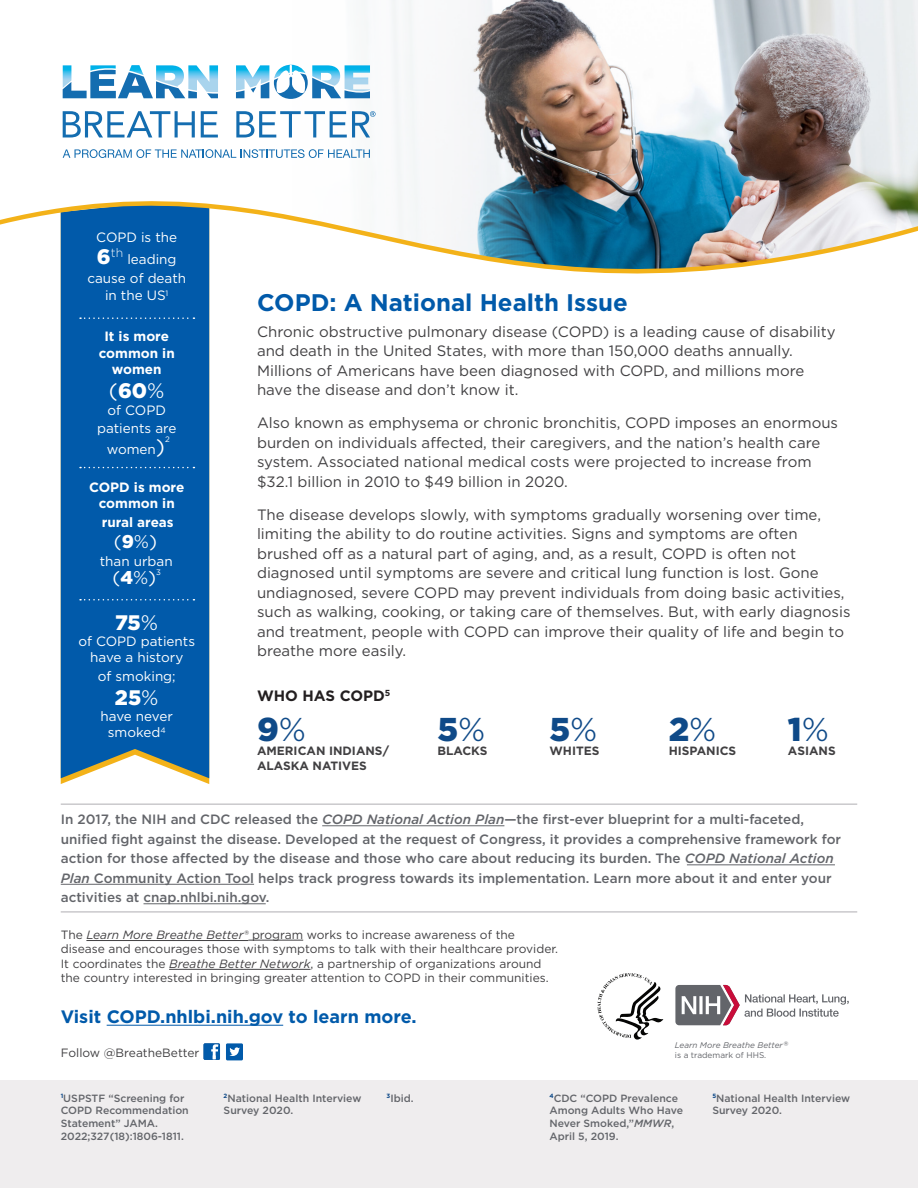
<style>
.page{position:relative;width:918px;height:1188px;background:#fff}
.page>*{position:absolute;margin:0;border:0;box-sizing:border-box;transform-origin:0 0}
.t1{font:900 33px "Gotham";color:#0f4a88}
.t2{font:700 24px "Gotham";color:#015aaa}
.t3{font:900 21px "Gotham";color:#fff}
.t4{font:18.45px "Gotham";color:#fff}
.t5{font:700 18px "Gotham";color:#015aaa}
.t6{font:15px/19.5px "Gotham";color:#414042}
.t7{font:700 15px "Gotham";color:#231f20}
.t8{font:500 13.5px/19.5px "Gotham";color:#63656a}
.t9{font:13.5px/16.2px "Gotham";color:#fff;text-align:center}
.t10{font:700 13.5px/16.2px "Gotham";color:#fff;text-align:center}
.t11{font:300 12.3px "Gotham";color:#fff}
.t12{font:12px/14.4px "Gotham";color:#414042}
.t13{font:700 12px/14.4px "Gotham";color:#414042}
.t14{font:500 10.5px/12.6px "Gotham";color:#63656a}
.t15{font:7.8px "Gotham";color:#fff}
.s1{font-weight:900;font-size:21px}
.s2{font-weight:400}
.s3{font-weight:300}
.s4{font-size:21px}
.s5{font-weight:900}
.s6{font-style:italic}
</style>
<div class="page">
<div style="left:61px;top:370px;width:148px;height:408px;background:#015aaa"></div>
<svg style="left:80px;top:467px;width:114px;height:1px"></svg>
<svg style="left:80px;top:599px;width:114px;height:2px"></svg>
<img style="left:0;top:0;width:918px;height:370px">
<svg style="left:63px;top:149px;width:307px;height:9px"></svg>
<svg style="left:63px;top:111px;width:132px;height:26px"></svg>
<svg style="left:201px;top:111px;width:17px;height:26px"></svg>
<svg style="left:63px;top:65px;width:307px;height:34px"></svg>
<svg style="left:236px;top:111px;width:140px;height:26px"></svg>
<hr style="left:61px;top:804px;width:796px;height:1px;background:#afaeb2">
<hr style="left:322px;top:825px;width:182px;height:1px;background:#63656a">
<hr style="left:687px;top:865px;width:148px;height:1px;background:#63656a">
<hr style="left:61px;top:884px;width:193px;height:1px;background:#63656a">
<hr style="left:144px;top:903px;width:122px;height:1px;background:#63656a">
<hr style="left:61px;top:912px;width:796px;height:1px;background:#afaeb2">
<hr style="left:86px;top:940px;width:162px;height:1px;background:#414042">
<hr style="left:248px;top:940px;width:55px;height:1px;background:#414042">
<hr style="left:169px;top:969px;width:142px;height:1px;background:#414042">
<hr style="left:107px;top:1025px;width:176px;height:1px;background:#015aaa">
<div style="left:204px;top:1043px;width:16px;height:17px;background:#015aaa"></div>
<svg style="left:211px;top:1044px;width:7px;height:15px"></svg>
<div style="left:226px;top:1043px;width:17px;height:17px;background:#015aaa"></div>
<svg style="left:229px;top:1047px;width:11px;height:9px"></svg>
<svg style="left:598px;top:973px;width:65px;height:67px"></svg>
<svg style="left:675px;top:985px;width:174px;height:40px"></svg>
<div style="left:0;top:1080px;width:918px;height:108px;background:#efedee"></div>
<p class="t9" style="left:96px;top:229px;width:82px">COPD is the</p>
<p class="t11" style="left:97px;top:245px;width:28px"><span class="s1">6</span>th</p>
<p class="t9" style="left:87px;top:250px;width:100px;line-height:18.6px;text-align:left;text-indent:40px">leading cause of death</p>
<p class="t9" style="left:105px;top:287px;width:65px">in the US<sup>1</sup></p>
<p class="t10" style="left:99px;top:328px;width:78px">It is more common in women</p>
<p class="t3" style="left:109px;top:376px;width:57px"><span class="s2">(</span>60<span class="s3">%</span></p>
<p class="t9" style="left:97px;top:401px;width:81px;line-height:17.9px">of COPD patients are</p>
<p class="t9" style="left:107px;top:441px;width:60px">women<span class="s4">)</span></p>
<p class="t15" style="left:165px;top:434px;width:6px">2</p>
<p class="t10" style="left:89px;top:479px;width:97px">COPD is more common in</p>
<p class="t10" style="left:102px;top:514px;width:73px">rural areas</p>
<p class="t4" style="left:114px;top:530px;width:45px">(<span class="s5">9</span><span class="s3">%</span>)</p>
<p class="t9" style="left:100px;top:552px;width:74px">than urban</p>
<p class="t4" style="left:112px;top:566px;width:45px">(<span class="s5">4</span><span class="s3">%</span>)</p>
<p class="t15" style="left:156px;top:568px;width:6px">3</p>
<p class="t3" style="left:115px;top:608px;width:44px">75<span class="s3">%</span></p>
<p class="t9" style="left:78px;top:633px;width:118px">of COPD patients have a history</p>
<p class="t9" style="left:98px;top:668px;width:79px">of smoking;</p>
<p class="t3" style="left:115px;top:683px;width:45px">25<span class="s3">%</span></p>
<p class="t9" style="left:101px;top:708px;width:74px">have never smoked<sup>4</sup></p>
<h1 class="t2" style="left:257px;top:286px;width:372px">COPD: A National Health Issue</h1>
<p class="t6" style="left:257px;top:321px;width:580px">Chronic obstructive pulmonary disease (COPD) is a leading cause of disability and death in the United States, with more than 150,000 deaths annually.<br>Millions of Americans have been diagnosed with COPD, and millions more have the disease and don’t know it.</p>
<p class="t6" style="left:257px;top:413px;width:583px">Also known as emphysema or chronic bronchitis, COPD imposes an enormous burden on individuals affected, their caregivers, and the nation’s health care system. Associated national medical costs were projected to increase from $32.1 billion in 2010 to $49 billion in 2020.</p>
<p class="t6" style="left:257px;top:504px;width:595px">The disease develops slowly, with symptoms gradually worsening over time, limiting the ability to do routine activities. Signs and symptoms are often brushed off as a natural part of aging, and, as a result, COPD is often not diagnosed until symptoms are severe and critical lung function is lost. Gone undiagnosed, severe COPD may prevent individuals from doing basic activities, such as walking, cooking, or taking care of themselves. But, with early diagnosis and treatment, people with COPD can improve their quality of life and begin to breathe more easily.</p>
<h2 class="t7" style="left:257px;top:686px;width:135px">WHO HAS COPD<sup>5</sup></h2>
<p class="t1" style="left:257px;top:706px;width:51px">9<span class="s3">%</span></p>
<p class="t13" style="left:257px;top:744px;width:133px">AMERICAN INDIANS/<br>ALASKA NATIVES</p>
<p class="t1" style="left:437px;top:706px;width:49px">5<span class="s3">%</span></p>
<p class="t13" style="left:437px;top:744px;width:52px">BLACKS</p>
<p class="t1" style="left:549px;top:706px;width:49px">5<span class="s3">%</span></p>
<p class="t13" style="left:549px;top:744px;width:52px">WHITES</p>
<p class="t1" style="left:669px;top:706px;width:49px">2<span class="s3">%</span></p>
<p class="t13" style="left:669px;top:744px;width:69px">HISPANICS</p>
<p class="t1" style="left:788px;top:706px;width:43px">1<span class="s3">%</span></p>
<p class="t13" style="left:788px;top:744px;width:49px">ASIANS</p>
<p class="t8" style="left:61px;top:810px;width:782px">In 2017, the NIH and CDC released the <span class="s6">COPD National Action Plan</span>—the first-ever blueprint for a multi-faceted, unified fight against the disease. Developed at the request of Congress, it provides a comprehensive framework for action for those affected by the disease and those who care about reducing its burden. The <span class="s6">COPD National Action Plan</span> Community Action Tool helps track progress towards its implementation. Learn more about it and enter your activities at cnap.nhlbi.nih.gov.</p>
<p class="t12" style="left:61px;top:927px;width:499px">The <span class="s6">Learn More Breathe Better®</span> program works to increase awareness of the disease and encourages those with symptoms to talk with their healthcare provider.<br>It coordinates the <span class="s6">Breathe Better Network</span>, a partnership of organizations around the country interested in bringing greater attention to COPD in their communities.</p>
<p class="t5" style="left:61px;top:1005px;width:357px">Visit COPD.nhlbi.nih.gov to learn more.</p>
<p class="t12" style="left:61px;top:1045px;width:140px">Follow @BreatheBetter</p>
<p class="t14" style="left:61px;top:1092px;width:130px"><sup>1</sup>USPSTF “Screening for<br>COPD Recommendation<br>Statement” JAMA.<br>2022;327(18):1806-1811.</p>
<p class="t14" style="left:224px;top:1092px;width:139px"><sup>2</sup>National Health Interview<br>Survey 2020.</p>
<p class="t14" style="left:387px;top:1092px;width:29px"><sup>3</sup>Ibid.</p>
<p class="t14" style="left:549px;top:1092px;width:135px"><sup>4</sup>CDC “COPD Prevalence<br>Among Adults Who Have<br>Never Smoked,”<span class="s6">MMWR</span>,<br>April 5, 2019.</p>
<h2 class="t14" style="left:712px;top:1092px;width:139px"><sup>5</sup>National Health Interview<br>Survey 2020.</h2>
</div>
